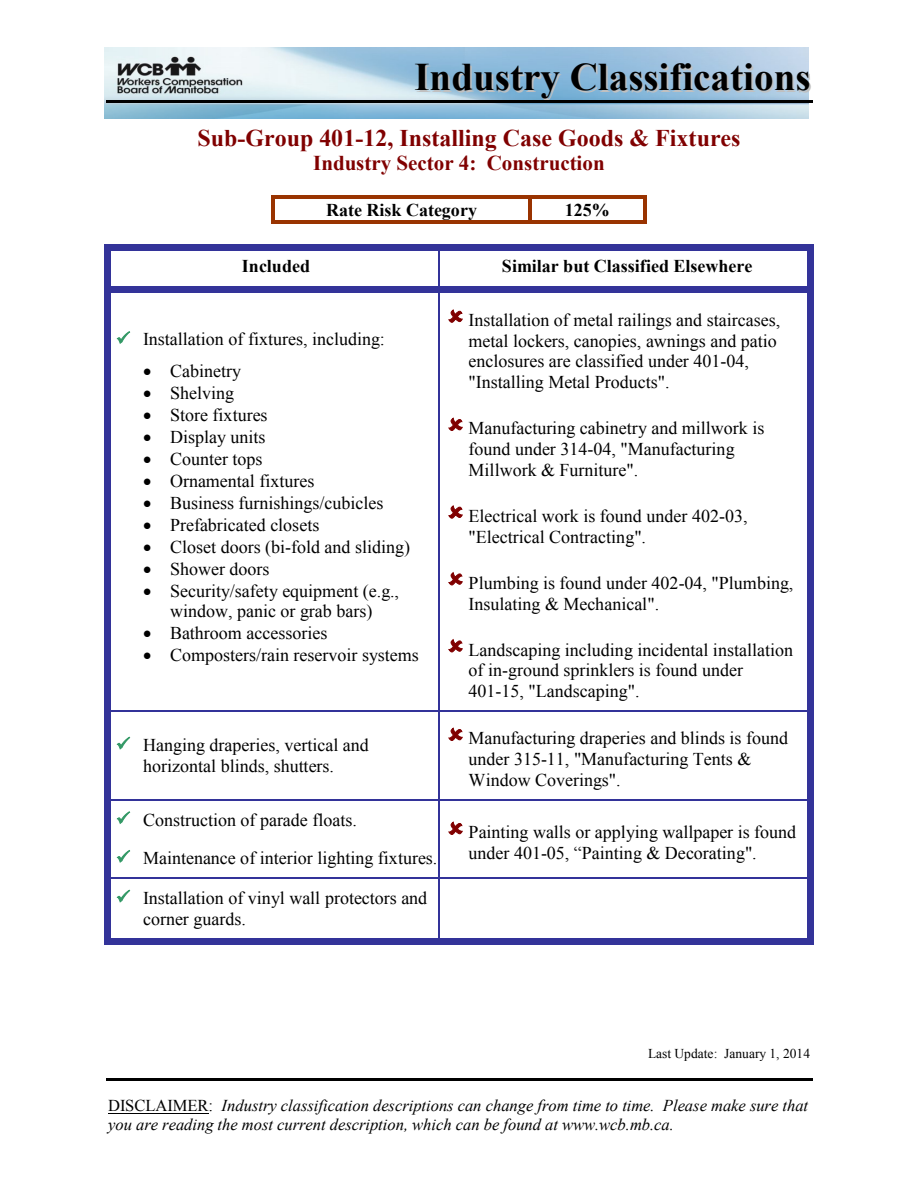
<style>
.page{position:relative;width:918px;height:1188px;background:#fff}
.page>*{position:absolute;margin:0;border:0;box-sizing:border-box;transform-origin:0 0}
.t1{font:700 39px "Times New Roman";color:#000}
.t2{font:700 24px "Times New Roman";color:#800000}
.t3{font:700 21px "Times New Roman";color:#800000}
.t4{font:18px/20.7px "Times New Roman";color:#000}
.t5{font:700 18px "Times New Roman";color:#000}
.t6{font:italic 16.5px/19px "Times New Roman";color:#000}
.t7{font:13.5px "Times New Roman";color:#000}
.s1{color:#396}
.s2{font-style:normal}
</style>
<div class="page">
<hr style="left:106px;top:1079px;width:706px;height:2px;background:#000">
<div style="left:105px;top:244px;width:6px;height:7px;background:#339"></div>
<div style="left:111px;top:244px;width:327px;height:7px;background:#339"></div>
<div style="left:438px;top:244px;width:7px;height:7px;background:#339"></div>
<div style="left:445px;top:244px;width:362px;height:7px;background:#339"></div>
<div style="left:807px;top:244px;width:6px;height:7px;background:#339"></div>
<div style="left:105px;top:251px;width:6px;height:36px;background:#339"></div>
<hr style="left:438px;top:251px;width:1px;height:36px;background:#339">
<div style="left:807px;top:251px;width:6px;height:36px;background:#339"></div>
<svg style="left:105px;top:287px;width:6px;height:6px"></svg>
<div style="left:111px;top:287px;width:327px;height:6px;background:#339"></div>
<div style="left:438px;top:287px;width:7px;height:6px;background:#339"></div>
<div style="left:445px;top:287px;width:362px;height:6px;background:#339"></div>
<svg style="left:807px;top:287px;width:6px;height:6px"></svg>
<div style="left:105px;top:293px;width:6px;height:418px;background:#339"></div>
<hr style="left:438px;top:293px;width:1px;height:418px;background:#339">
<div style="left:807px;top:293px;width:6px;height:418px;background:#339"></div>
<hr style="left:111px;top:711px;width:327px;height:1px;background:#339">
<hr style="left:439px;top:711px;width:368px;height:1px;background:#339">
<div style="left:105px;top:712px;width:6px;height:87px;background:#339"></div>
<hr style="left:438px;top:712px;width:1px;height:87px;background:#339">
<div style="left:807px;top:712px;width:6px;height:87px;background:#339"></div>
<hr style="left:111px;top:799px;width:327px;height:1px;background:#339">
<hr style="left:439px;top:799px;width:368px;height:1px;background:#339">
<div style="left:105px;top:800px;width:6px;height:78px;background:#339"></div>
<hr style="left:438px;top:800px;width:1px;height:78px;background:#339">
<div style="left:807px;top:800px;width:6px;height:78px;background:#339"></div>
<hr style="left:111px;top:878px;width:327px;height:1px;background:#339">
<hr style="left:439px;top:878px;width:368px;height:1px;background:#339">
<div style="left:105px;top:879px;width:6px;height:59px;background:#339"></div>
<div style="left:105px;top:938px;width:6px;height:7px;background:#339"></div>
<div style="left:111px;top:938px;width:327px;height:7px;background:#339"></div>
<hr style="left:438px;top:879px;width:1px;height:59px;background:#339">
<div style="left:438px;top:938px;width:7px;height:7px;background:#339"></div>
<div style="left:445px;top:938px;width:362px;height:7px;background:#339"></div>
<div style="left:807px;top:879px;width:6px;height:59px;background:#339"></div>
<div style="left:807px;top:938px;width:6px;height:7px;background:#339"></div>
<hr style="left:108px;top:1113px;width:101px;height:1px;background:#000">
<img style="left:105px;top:48px;width:704px;height:70px">
<hr style="left:106px;top:100px;width:706px;height:3px;background:#000">
<hr style="left:275px;top:196px;width:253px;height:3px;background:#930">
<svg style="left:528px;top:196px;width:4px;height:3px"></svg>
<hr style="left:532px;top:196px;width:111px;height:3px;background:#930">
<hr style="left:272px;top:199px;width:3px;height:21px;background:#930">
<hr style="left:275px;top:220px;width:253px;height:3px;background:#930">
<hr style="left:528px;top:199px;width:4px;height:21px;background:#930">
<svg style="left:528px;top:220px;width:4px;height:3px"></svg>
<hr style="left:532px;top:220px;width:111px;height:3px;background:#930">
<hr style="left:643px;top:199px;width:3px;height:21px;background:#930">
<p class="t1" style="left:414px;top:56px;width:398px">Industry Classifications</p>
<h1 class="t2" style="left:197px;top:124px;width:545px">Sub-Group 401-12, Installing Case Goods &amp; Fixtures</h1>
<h2 class="t3" style="left:313px;top:152px;width:293px">Industry Sector 4: Construction</h2>
<p class="t5" style="left:326px;top:200px;width:152px">Rate Risk Category</p>
<p class="t5" style="left:565px;top:200px;width:46px">125%</p>
<p class="t5" style="left:242px;top:256px;width:70px">Included</p>
<p class="t5" style="left:502px;top:256px;width:252px">Similar but Classified Elsewhere</p>
<p class="t4" style="left:116px;top:329px;width:270px"><span class="s1">✓</span> Installation of fixtures, including:</p>
<p class="t4" style="left:143px;top:360px;width:100px">• Cabinetry</p>
<p class="t4" style="left:143px;top:382px;width:93px">• Shelving</p>
<p class="t4" style="left:143px;top:404px;width:126px">• Store fixtures</p>
<p class="t4" style="left:143px;top:426px;width:124px">• Display units</p>
<p class="t4" style="left:143px;top:448px;width:121px">• Counter tops</p>
<p class="t4" style="left:143px;top:470px;width:173px">• Ornamental fixtures</p>
<p class="t4" style="left:143px;top:492px;width:242px">• Business furnishings/cubicles</p>
<p class="t4" style="left:143px;top:514px;width:178px">• Prefabricated closets</p>
<p class="t4" style="left:143px;top:536px;width:268px">• Closet doors (bi-fold and sliding)</p>
<p class="t4" style="left:143px;top:558px;width:128px">• Shower doors</p>
<p class="t4" style="left:143px;top:580px;width:258px;text-align:center">• Security/safety equipment (e.g., window, panic or grab bars)</p>
<p class="t4" style="left:143px;top:623px;width:186px">• Bathroom accessories</p>
<p class="t4" style="left:143px;top:645px;width:277px">• Composters/rain reservoir systems</p>
<p class="t4" style="left:469px;top:310px;width:313px">Installation of metal railings and staircases, metal lockers, canopies, awnings and patio enclosures are classified under 401-04, "Installing Metal Products".</p>
<p class="t4" style="left:469px;top:418px;width:297px">Manufacturing cabinetry and millwork is found under 314-04, "Manufacturing<br>Millwork &amp; Furniture".</p>
<p class="t4" style="left:469px;top:506px;width:280px">Electrical work is found under 402-03, "Electrical Contracting".</p>
<p class="t4" style="left:469px;top:572px;width:326px">Plumbing is found under 402-04, "Plumbing,<br>Insulating &amp; Mechanical".</p>
<p class="t4" style="left:469px;top:639px;width:326px">Landscaping including incidental installation of in-ground sprinklers is found under<br>401-15, "Landscaping".</p>
<p class="t4" style="left:116px;top:735px;width:254px;text-align:center"><span class="s1">✓</span> Hanging draperies, vertical and horizontal blinds, shutters.</p>
<p class="t4" style="left:469px;top:728px;width:321px">Manufacturing draperies and blinds is found under 315-11, "Manufacturing Tents &amp;<br>Window Coverings".</p>
<p class="t4" style="left:116px;top:809px;width:242px"><span class="s1">✓</span> Construction of parade floats.</p>
<p class="t4" style="left:116px;top:848px;width:323px"><span class="s1">✓</span> Maintenance of interior lighting fixtures.</p>
<p class="t4" style="left:469px;top:822px;width:329px">Painting walls or applying wallpaper is found under 401-05, “Painting &amp; Decorating".</p>
<p class="t4" style="left:143px;top:888px;width:286px;text-indent:-27px"><span class="s1">✓</span> Installation of vinyl wall protectors and corner guards.</p>
<p class="t7" style="left:648px;top:1046px;width:164px">Last Update: January 1, 2014</p>
<p class="t6" style="left:108px;top:1096px;width:702px"><span class="s2">DISCLAIMER:</span> Industry classification descriptions can change from time to time. Please make sure that you are reading the most current description, which can be found at www.wcb.mb.ca.</p>
</div>
